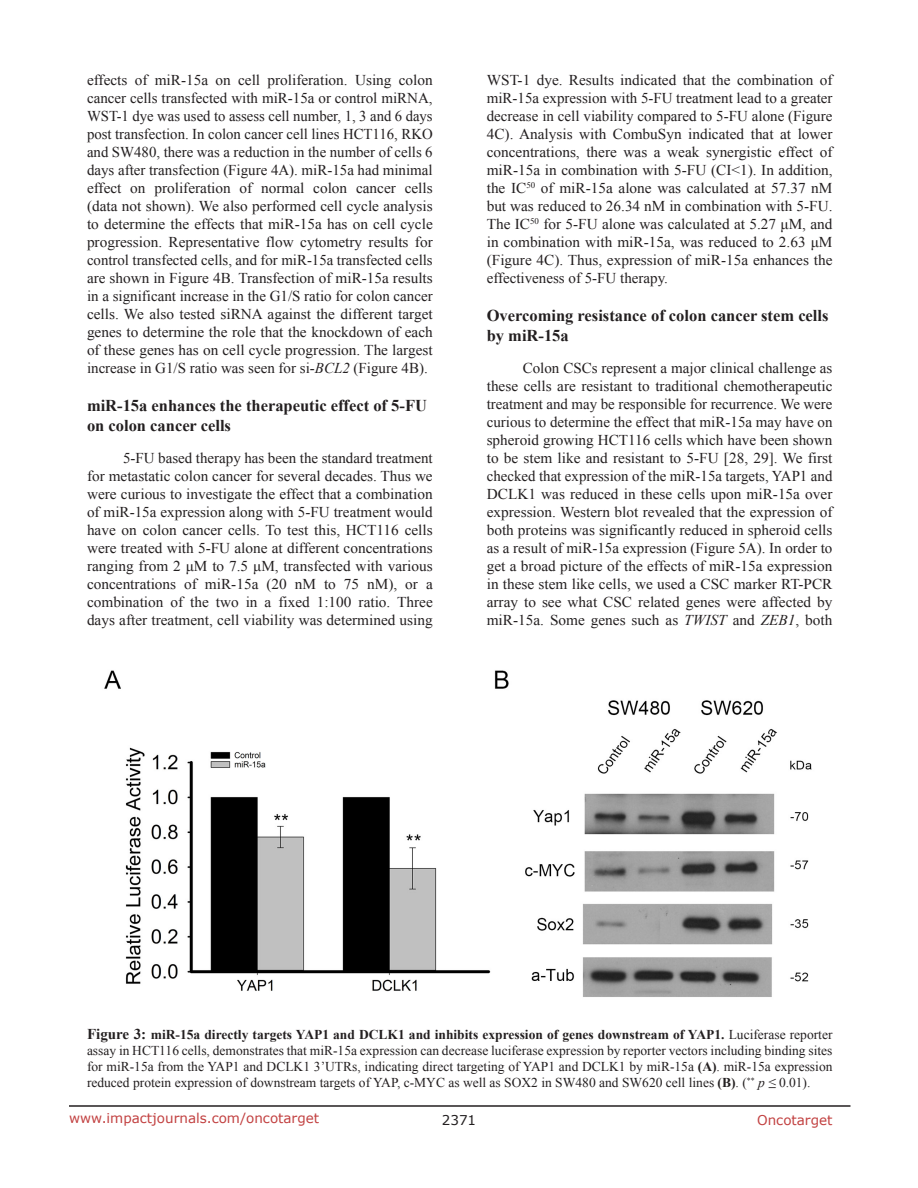
<style>
.page{position:relative;width:918px;height:1188px;background:#fff}
.page>*{position:absolute;margin:0;border:0;box-sizing:border-box;transform-origin:0 0}
.SubHeading{font:700 16.5px/19.8px "Times New Roman";color:#231f20}
.BodyText{font:15px/18px "Times New Roman";color:#231f20;text-align:justify}
.figuretext{font:13.5px/16.2px "Times New Roman";color:#231f20;text-align:justify}
.t1{font:13.5px "Verdana";color:#c24141}
.t2{font:13.5px "Verdana";color:#231f20}
.s1{font-style:italic}
.s2{font-weight:700;font-size:15px}
.s3{font-weight:700}
</style>
<div class="page">
<hr style="left:69px;top:1105px;width:781px;height:2px;background:#231f20">
<img style="left:104px;top:670px;width:708px;height:327px">
<p class="BodyText" style="left:87px;top:71px;width:347px">effects of miR-15a on cell proliferation. Using colon cancer cells transfected with miR-15a or control miRNA, WST-1 dye was used to assess cell number, 1, 3 and 6 days post transfection. In colon cancer cell lines HCT116, RKO and SW480, there was a reduction in the number of cells 6 days after transfection (Figure 4A). miR-15a had minimal effect on proliferation of normal colon cancer cells (data not shown). We also performed cell cycle analysis to determine the effects that miR-15a has on cell cycle progression. Representative flow cytometry results for control transfected cells, and for miR-15a transfected cells are shown in Figure 4B. Transfection of miR-15a results in a significant increase in the G1/S ratio for colon cancer cells. We also tested siRNA against the different target genes to determine the role that the knockdown of each of these genes has on cell cycle progression. The largest increase in G1/S ratio was seen for si-<span class="s1">BCL2</span> (Figure 4B).</p>
<p class="SubHeading" style="left:87px;top:395px;width:341px">miR-15a enhances the therapeutic effect of 5-FU on colon cancer cells</p>
<p class="BodyText" style="left:87px;top:448px;width:347px;text-indent:36px">5-FU based therapy has been the standard treatment for metastatic colon cancer for several decades. Thus we were curious to investigate the effect that a combination of miR-15a expression along with 5-FU treatment would have on colon cancer cells. To test this, HCT116 cells were treated with 5-FU alone at different concentrations ranging from 2 μM to 7.5 μM, transfected with various concentrations of miR-15a (20 nM to 75 nM), or a combination of the two in a fixed 1:100 ratio. Three days after treatment, cell viability was determined using</p>
<p class="BodyText" style="left:487px;top:71px;width:347px">WST-1 dye. Results indicated that the combination of miR-15a expression with 5-FU treatment lead to a greater decrease in cell viability compared to 5-FU alone (Figure 4C). Analysis with CombuSyn indicated that at lower concentrations, there was a weak synergistic effect of miR-15a in combination with 5-FU (CI&lt;1). In addition, the IC<sup>50</sup> of miR-15a alone was calculated at 57.37 nM but was reduced to 26.34 nM in combination with 5-FU.<br>The IC<sup>50</sup> for 5-FU alone was calculated at 5.27 μM, and in combination with miR-15a, was reduced to 2.63 μM (Figure 4C). Thus, expression of miR-15a enhances the effectiveness of 5-FU therapy.</p>
<p class="SubHeading" style="left:487px;top:305px;width:343px">Overcoming resistance of colon cancer stem cells by miR-15a</p>
<p class="BodyText" style="left:487px;top:358px;width:347px;text-indent:36px">Colon CSCs represent a major clinical challenge as these cells are resistant to traditional chemotherapeutic treatment and may be responsible for recurrence. We were curious to determine the effect that miR-15a may have on spheroid growing HCT116 cells which have been shown to be stem like and resistant to 5-FU [28, 29]. We first checked that expression of the miR-15a targets, YAP1 and DCLK1 was reduced in these cells upon miR-15a over expression. Western blot revealed that the expression of both proteins was significantly reduced in spheroid cells as a result of miR-15a expression (Figure 5A). In order to get a broad picture of the effects of miR-15a expression in these stem like cells, we used a CSC marker RT-PCR array to see what CSC related genes were affected by miR-15a. Some genes such as <span class="s1">TWIST</span> and <span class="s1">ZEB1</span>, both</p>
<p class="figuretext" style="left:87px;top:1026px;width:747px"><span class="s2">Figure 3:</span> <span class="s3">miR-15a directly targets YAP1 and DCLK1 and inhibits expression of genes downstream of YAP1.</span> Luciferase reporter assay in HCT116 cells, demonstrates that miR-15a expression can decrease luciferase expression by reporter vectors including binding sites for miR-15a from the YAP1 and DCLK1 3’UTRs, indicating direct targeting of YAP1 and DCLK1 by miR-15a <span class="s3">(A)</span>. miR-15a expression reduced protein expression of downstream targets of YAP, c-MYC as well as SOX2 in SW480 and SW620 cell lines <span class="s3">(B)</span>. (<sup>**</sup> <span class="s1">p ≤</span> 0.01).</p>
<p class="t1" style="left:69px;top:1109px;width:252px">www.impactjournals.com/oncotarget</p>
<p class="t2" style="left:442px;top:1111px;width:36px">2371</p>
<p class="t1" style="left:757px;top:1111px;width:77px">Oncotarget</p>
</div>
